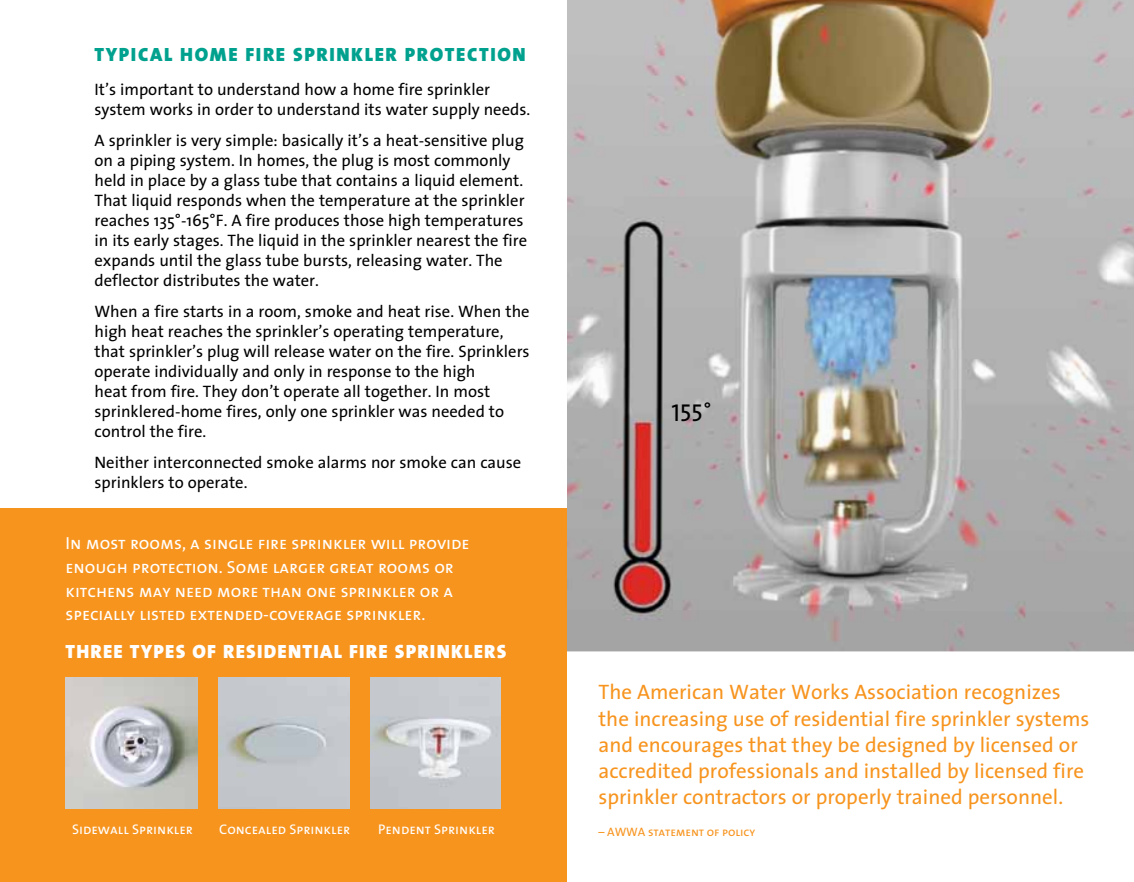
<style>
.page{position:relative;width:1134px;height:882px;background:#fff}
.page>*{position:absolute;margin:0;border:0;box-sizing:border-box;transform-origin:0 0}
.t1{font:24.5px "The Sans Caps";color:#000}
.t2{font:21px/26.2px "The Sans";color:#f7941e}
.t3{font:19.25px "The Sans Black Caps";letter-spacing:.065em;color:#fff}
.t4{font:19.25px "The Sans Black Caps";letter-spacing:.085em;color:#00a18e}
.t5{font:17.5px/23.6px "The Sans Caps";color:#fff}
.t6{font:16.62px/19.9px "The Sans";color:#000}
.t7{font:14px "The Sans Caps";color:#fff}
.t8{font:12.25px "The Sans Caps";letter-spacing:-.01em;color:#f7941e}
</style>
<div class="page">
<img style="left:567px;top:0;width:567px;height:651px">
<div style="left:0;top:508px;width:567px;height:374px;background:#f7941e"></div>
<img style="left:66px;top:678px;width:132px;height:131px">
<img style="left:219px;top:678px;width:130px;height:131px">
<img style="left:370px;top:678px;width:131px;height:131px">
<p class="t4" style="left:94px;top:38px;width:433px">TYPICAL HOME FIRE SPRINKLER PROTECTION</p>
<p class="t6" style="left:94px;top:79px;width:437px">It’s important to understand how a home fire sprinkler system works in order to understand its water supply needs.</p>
<p class="t6" style="left:94px;top:130px;width:434px">A sprinkler is very simple: basically it’s a heat-sensitive plug on a piping system. In homes, the plug is most commonly held in place by a glass tube that contains a liquid element.<br>That liquid responds when the temperature at the sprinkler reaches 135°-165°F. A fire produces those high temperatures in its early stages. The liquid in the sprinkler nearest the fire expands until the glass tube bursts, releasing water. The deflector distributes the water.</p>
<p class="t6" style="left:94px;top:301px;width:437px">When a fire starts in a room, smoke and heat rise. When the high heat reaches the sprinkler’s operating temperature, that sprinkler’s plug will release water on the fire. Sprinklers operate individually and only in response to the high<br>heat from fire. They don’t operate all together. In most sprinklered-home fires, only one sprinkler was needed to control the fire.</p>
<p class="t6" style="left:94px;top:452px;width:428px">Neither interconnected smoke alarms nor smoke can cause sprinklers to operate.</p>
<p class="t5" style="left:66px;top:531px;width:406px">In most rooms, a single fire sprinkler will provide enough protection. Some larger great rooms or kitchens may need more than one sprinkler or a specially listed extended-coverage sprinkler.</p>
<p class="t3" style="left:66px;top:635px;width:442px">THREE TYPES OF RESIDENTIAL FIRE SPRINKLERS</p>
<p class="t7" style="left:72px;top:817px;width:122px">Sidewall Sprinkler</p>
<p class="t7" style="left:219px;top:817px;width:133px">Concealed Sprinkler</p>
<p class="t7" style="left:378px;top:817px;width:118px">Pendent Sprinkler</p>
<h1 class="t1" style="left:672px;top:392px;width:42px">155˚</h1>
<p class="t2" style="left:598px;top:679px;width:493px">The American Water Works Association recognizes the increasing use of residential fire sprinkler systems and encourages that they be designed by licensed or accredited professionals and installed by licensed fire sprinkler contractors or properly trained personnel.</p>
<p class="t8" style="left:598px;top:822px;width:158px">– AWWA statement of policy</p>
</div>
